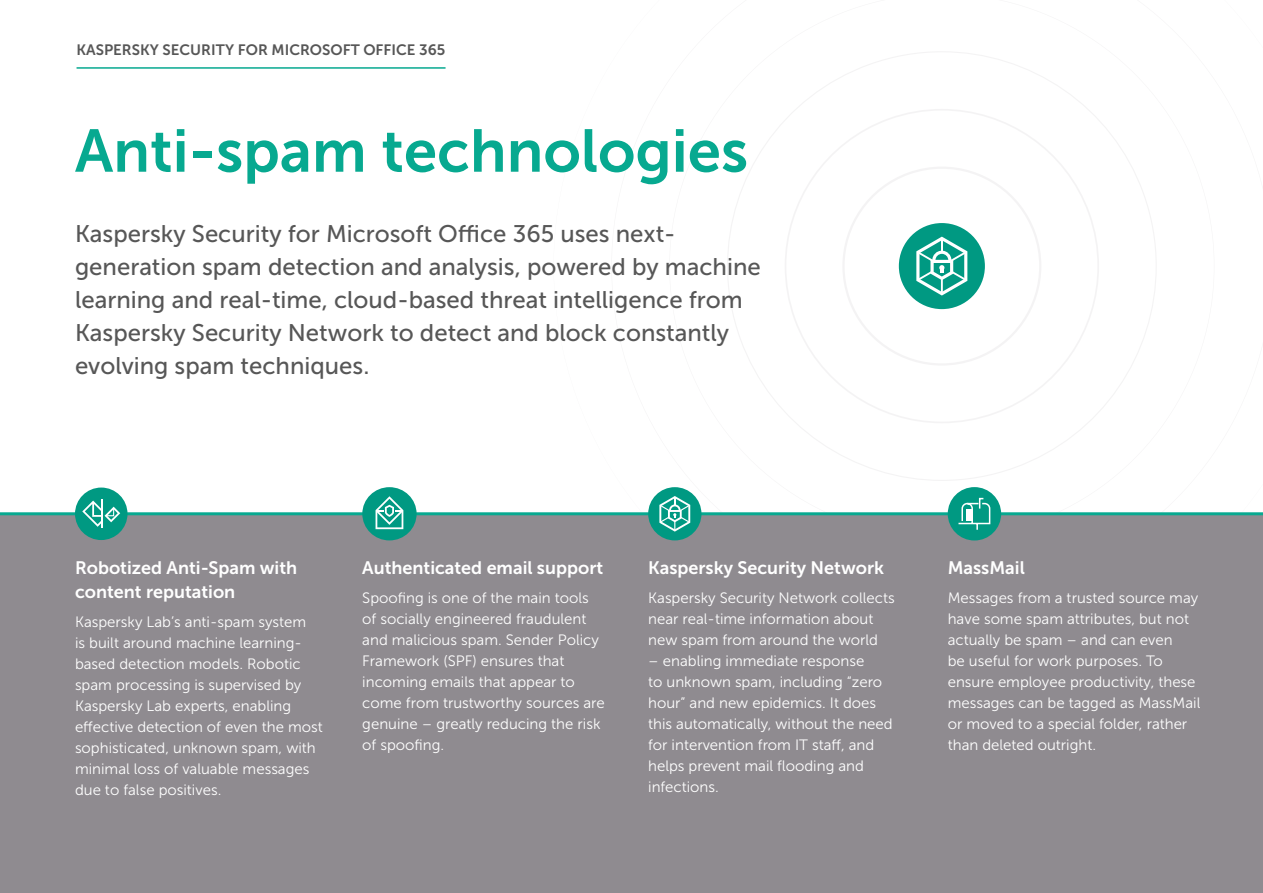
<style>
.page{position:relative;width:1263px;height:893px;background:#fff}
.page>*{position:absolute;margin:0;border:0;box-sizing:border-box;transform-origin:0 0}
.t1{font:60px "Museo Sans 700";color:#07a990}
.t2{font:24px/33px "Museo Sans 500";color:#575757}
.t3{font:18px/24px "Museo Sans 700";color:#fff}
.t4{font:15px/21px "Museo Sans 300";color:#fff}
.t5{font:15px "Museo Sans 700";color:#575757}
</style>
<div class="page">
<hr style="left:77px;top:67px;width:368px;height:2px;background:#07a990">
<svg style="left:785px;top:109px;width:314px;height:314px"></svg>
<svg style="left:842px;top:167px;width:199px;height:199px"></svg>
<div style="left:0;top:513px;width:1263px;height:380px;background:#8f8b90"></div>
<hr style="left:0;top:512px;width:1263px;height:3px;background:#07a990">
<div style="left:648px;top:487px;width:53px;height:53px;background:#009982;border-radius:50%"></div>
<div style="left:362px;top:487px;width:55px;height:53px;background:#009982;border-radius:50%"></div>
<div style="left:948px;top:487px;width:53px;height:53px;background:#009982;border-radius:50%"></div>
<div style="left:75px;top:488px;width:52px;height:52px;background:#009982;border-radius:50%"></div>
<svg style="left:375px;top:496px;width:28px;height:33px"></svg>
<svg style="left:659px;top:496px;width:31px;height:36px"></svg>
<svg style="left:958px;top:497px;width:33px;height:33px"></svg>
<div style="left:966px;top:510px;width:6px;height:11px;background:#fff"></div>
<hr style="left:101px;top:500px;width:2px;height:28px;background:#fff">
<svg style="left:82px;top:501px;width:38px;height:26px"></svg>
<p class="t5" style="left:77px;top:41px;width:370px">KASPERSKY SECURITY FOR MICROSOFT OFFICE 365</p>
<h1 class="t1" style="left:75px;top:118px;width:675px">Anti-spam technologies</h1>
<p class="t2" style="left:75px;top:217px;width:687px">Kaspersky Security for Microsoft Office 365 uses next&shy;generation spam detection and analysis, powered by machine learning and real-time, cloud-based threat intelligence from Kaspersky Security Network to detect and block constantly evolving spam techniques.</p>
<p class="t3" style="left:75px;top:556px;width:224px">Robotized Anti-Spam with content reputation</p>
<p class="t4" style="left:75px;top:611px;width:249px">Kaspersky Lab’s anti-spam system<br>is built around machine learning&shy;based detection models. Robotic spam processing is supervised by Kaspersky Lab experts, enabling effective detection of even the most sophisticated, unknown spam, with minimal loss of valuable messages due to false positives.</p>
<p class="t3" style="left:362px;top:556px;width:242px">Authenticated email support</p>
<p class="t4" style="left:362px;top:587px;width:244px">Spoofing is one of the main tools of socially engineered fraudulent and malicious spam. Sender Policy<br>Framework (SPF) ensures that incoming emails that appear to come from trustworthy sources are genuine – greatly reducing the risk of spoofing.</p>
<p class="t3" style="left:648px;top:556px;width:237px">Kaspersky Security Network</p>
<p class="t4" style="left:648px;top:587px;width:248px">Kaspersky Security Network collects near real-time information about new spam from around the world</p>
<p class="t4" style="left:648px;top:650px;width:246px">– enabling immediate response<br>to unknown spam, including “zero hour” and new epidemics. It does this automatically, without the need for intervention from IT staff, and helps prevent mail flooding and infections.</p>
<p class="t3" style="left:948px;top:556px;width:79px">MassMail</p>
<p class="t4" style="left:948px;top:587px;width:254px">Messages from a trusted source may have some spam attributes, but not actually be spam – and can even<br>be useful for work purposes. To ensure employee productivity, these messages can be tagged as MassMail or moved to a special folder, rather than deleted outright.</p>
</div>
